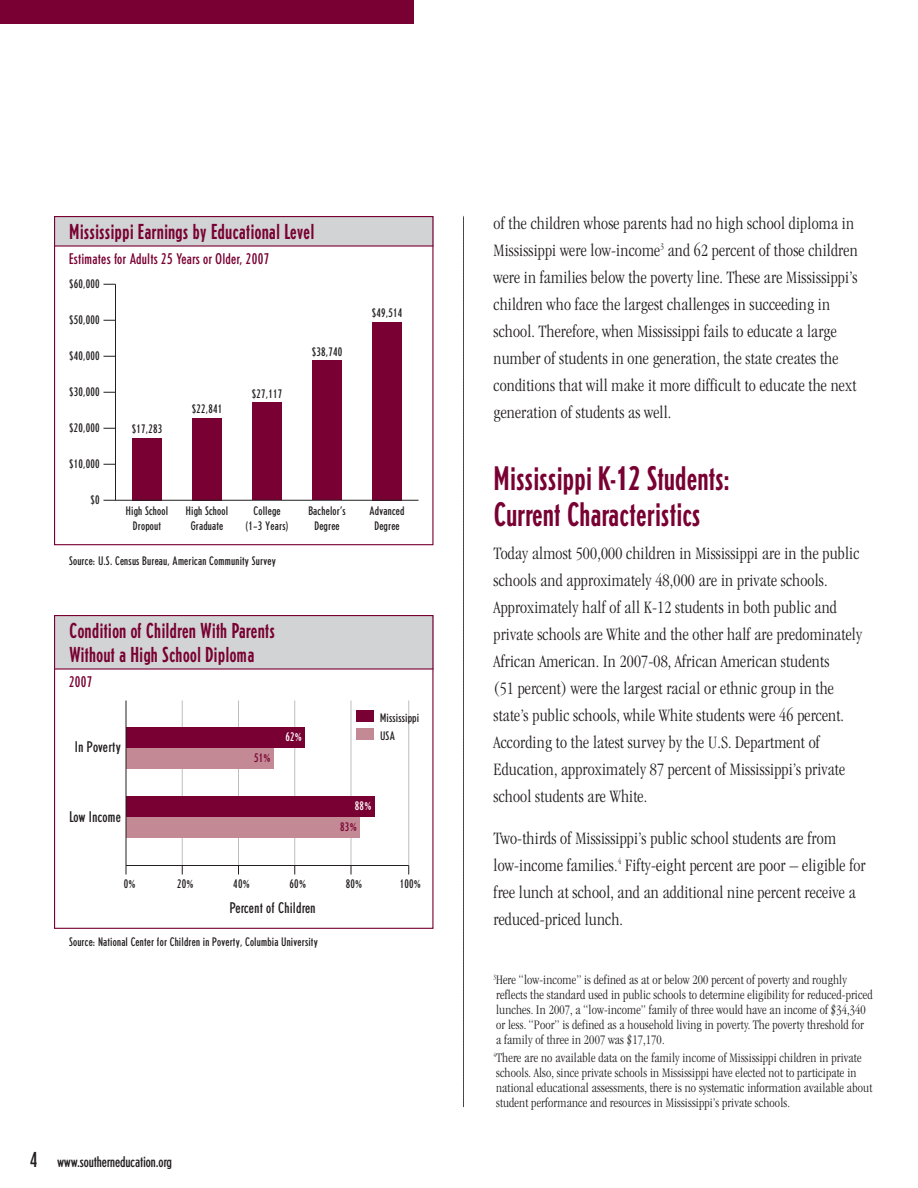
<style>
.page{position:relative;width:918px;height:1188px;background:#fff}
.page>*{position:absolute;margin:0;border:0;box-sizing:border-box;transform-origin:0 0}
.t1{font:500 condensed 33px/36px "AT Erbar";color:#790032}
.t2{font:500 condensed 21px/24px "AT Erbar";letter-spacing:.01em;color:#790032}
.t3{font:300 condensed 18px/27px "ITC Garamond Std";letter-spacing:.01em;color:#231f20}
.t4{font:300 condensed 15px "AT Erbar";letter-spacing:.025em;color:#790032}
.t5{font:300 condensed 15px "AT Erbar";letter-spacing:.025em;color:#231f20}
.t6{font:300 condensed 15px "AT Erbar";letter-spacing:.005em;color:#231f20}
.t7{font:300 condensed 13.5px/15px "ITC Garamond Std";letter-spacing:.01em;color:#231f20}
.t8{font:300 condensed 12px "AT Erbar";letter-spacing:.025em;color:#231f20}
.t9{font:300 condensed 12px "AT Erbar";color:#fff}
.t10{font:300 condensed 12px "AT Erbar";color:#790032}
.s1{font-size:21px}
</style>
<div class="page">
<div style="left:0;top:0;width:414px;height:24px;background:#790032"></div>
<svg style="left:463px;top:216px;width:1px;height:892px"></svg>
<div style="left:54px;top:216px;width:380px;height:30px;background:#d1d3d4"></div>
<div style="left:54px;top:216px;width:380px;height:329px;border:1px solid #790032"></div>
<hr style="left:54px;top:245px;width:380px;height:2px;background:#790032">
<div style="left:132px;top:438px;width:30px;height:62px;background:#790032"></div>
<hr style="left:115px;top:284px;width:1px;height:216px;background:#231f20">
<div style="left:192px;top:418px;width:30px;height:82px;background:#790032"></div>
<div style="left:252px;top:403px;width:30px;height:97px;background:#790032"></div>
<div style="left:312px;top:361px;width:30px;height:139px;background:#790032"></div>
<div style="left:372px;top:322px;width:30px;height:178px;background:#790032"></div>
<svg style="left:104px;top:284px;width:12px;height:1px"></svg>
<hr style="left:104px;top:500px;width:314px;height:1px;background:#231f20">
<div style="left:54px;top:615px;width:380px;height:54px;background:#d1d3d4"></div>
<div style="left:54px;top:615px;width:380px;height:314px;border:1px solid #790032"></div>
<hr style="left:54px;top:668px;width:380px;height:2px;background:#790032">
<hr style="left:182px;top:700px;width:1px;height:165px;background:#bcbec0">
<hr style="left:238px;top:700px;width:1px;height:165px;background:#bcbec0">
<hr style="left:294px;top:700px;width:1px;height:165px;background:#bcbec0">
<hr style="left:351px;top:700px;width:1px;height:165px;background:#bcbec0">
<hr style="left:408px;top:700px;width:1px;height:166px;background:#bcbec0">
<hr style="left:126px;top:865px;width:283px;height:1px;background:#231f20">
<div style="left:126px;top:728px;width:179px;height:20px;background:#790032"></div>
<div style="left:126px;top:748px;width:147px;height:22px;background:#c38995"></div>
<div style="left:126px;top:796px;width:248px;height:22px;background:#790032"></div>
<div style="left:126px;top:818px;width:234px;height:20px;background:#c38995"></div>
<div style="left:356px;top:710px;width:18px;height:12px;background:#790032"></div>
<div style="left:356px;top:728px;width:18px;height:12px;background:#c38995"></div>
<hr style="left:126px;top:700px;width:1px;height:174px;background:#231f20">
<p class="t2" style="left:69px;top:221px;width:247px">Mississippi Earnings by Educational Level</p>
<p class="t4" style="left:69px;top:253px;width:202px">Estimates for Adults 25 Years or Older, 2007</p>
<p class="t8" style="left:69px;top:279px;width:32px">$60,000</p>
<p class="t8" style="left:69px;top:315px;width:32px">$50,000</p>
<p class="t8" style="left:69px;top:351px;width:32px">$40,000</p>
<p class="t8" style="left:69px;top:387px;width:32px">$30,000</p>
<p class="t8" style="left:69px;top:423px;width:32px">$20,000</p>
<p class="t8" style="left:69px;top:459px;width:32px">$10,000</p>
<p class="t8" style="left:91px;top:495px;width:11px">$0</p>
<p class="t8" style="left:132px;top:425px;width:32px">$17,283</p>
<p class="t8" style="left:192px;top:405px;width:32px">$22,841</p>
<p class="t8" style="left:252px;top:390px;width:32px">$27,117</p>
<p class="t8" style="left:312px;top:348px;width:32px">$38,740</p>
<p class="t8" style="left:372px;top:309px;width:32px">$49,514</p>
<p class="t8" style="left:126px;top:507px;width:44px">High School</p>
<p class="t8" style="left:186px;top:507px;width:44px">High School</p>
<p class="t8" style="left:253px;top:507px;width:29px">College</p>
<p class="t8" style="left:308px;top:507px;width:39px">Bachelor’s</p>
<p class="t8" style="left:370px;top:507px;width:36px">Advanced</p>
<p class="t8" style="left:133px;top:522px;width:30px">Dropout</p>
<p class="t8" style="left:191px;top:522px;width:34px">Graduate</p>
<p class="t8" style="left:246px;top:522px;width:44px">(1–3 Years)</p>
<p class="t8" style="left:314px;top:522px;width:27px">Degree</p>
<p class="t8" style="left:374px;top:522px;width:27px">Degree</p>
<p class="t8" style="left:69px;top:556px;width:208px">Source: U.S. Census Bureau, American Community Survey</p>
<p class="t2" style="left:69px;top:620px;width:207px">Condition of Children With Parents<br>Without a High School Diploma</p>
<p class="t4" style="left:69px;top:676px;width:25px">2007</p>
<p class="t5" style="left:75px;top:742px;width:47px">In Poverty</p>
<p class="t10" style="left:254px;top:754px;width:18px">51%</p>
<p class="t8" style="left:380px;top:714px;width:40px">Mississippi</p>
<p class="t9" style="left:286px;top:733px;width:18px">62%</p>
<p class="t8" style="left:380px;top:732px;width:16px">USA</p>
<p class="t5" style="left:69px;top:811px;width:53px">Low Income</p>
<p class="t9" style="left:355px;top:802px;width:18px">88%</p>
<p class="t10" style="left:340px;top:823px;width:18px">83%</p>
<p class="t8" style="left:124px;top:879px;width:13px">0%</p>
<p class="t8" style="left:177px;top:879px;width:18px">20%</p>
<p class="t8" style="left:233px;top:879px;width:18px">40%</p>
<p class="t8" style="left:290px;top:879px;width:18px">60%</p>
<p class="t8" style="left:346px;top:879px;width:18px">80%</p>
<p class="t8" style="left:400px;top:879px;width:23px">100%</p>
<p class="t5" style="left:230px;top:903px;width:87px">Percent of Children</p>
<p class="t8" style="left:69px;top:938px;width:250px">Source: National Center for Children in Poverty, Columbia University</p>
<p class="t6" style="left:30px;top:1157px;width:144px"><span class="s1">4</span> www.southerneducation.org</p>
<p class="t3" style="left:494px;top:210px;width:366px">of the children whose parents had no high school diploma in Mississippi were low-income<sup>3</sup> and 62 percent of those children were in families below the poverty line. These are Mississippi’s children who face the largest challenges in succeeding in school. Therefore, when Mississippi fails to educate a large number of students in one generation, the state creates the conditions that will make it more difficult to educate the next generation of students as well.</p>
<h1 class="t1" style="left:494px;top:462px;width:238px">Mississippi K-12 Students:<br>Current Characteristics</h1>
<p class="t3" style="left:494px;top:540px;width:370px">Today almost 500,000 children in Mississippi are in the public schools and approximately 48,000 are in private schools.<br>Approximately half of all K-12 students in both public and private schools are White and the other half are predominately African American. In 2007-08, African American students<br>(51 percent) were the largest racial or ethnic group in the state’s public schools, while White students were 46 percent.<br>According to the latest survey by the U.S. Department of Education, approximately 87 percent of Mississippi’s private school students are White.</p>
<p class="t3" style="left:493px;top:825px;width:374px">Two-thirds of Mississippi’s public school students are from low-income families.<sup>4</sup> Fifty-eight percent are poor – eligible for free lunch at school, and an additional nine percent receive a reduced-priced lunch.</p>
<p class="t7" style="left:494px;top:973px;width:381px"><sup>3</sup>Here “low-income” is defined as at or below 200 percent of poverty and roughly reflects the standard used in public schools to determine eligibility for reduced-priced lunches. In 2007, a “low-income” family of three would have an income of $34,340 or less. “Poor” is defined as a household living in poverty. The poverty threshold for<br>a family of three in 2007 was $17,170.</p>
<p class="t7" style="left:494px;top:1051px;width:380px"><sup>4</sup>There are no available data on the family income of Mississippi children in private schools. Also, since private schools in Mississippi have elected not to participate in national educational assessments, there is no systematic information available about student performance and resources in Mississippi’s private schools.</p>
</div>
